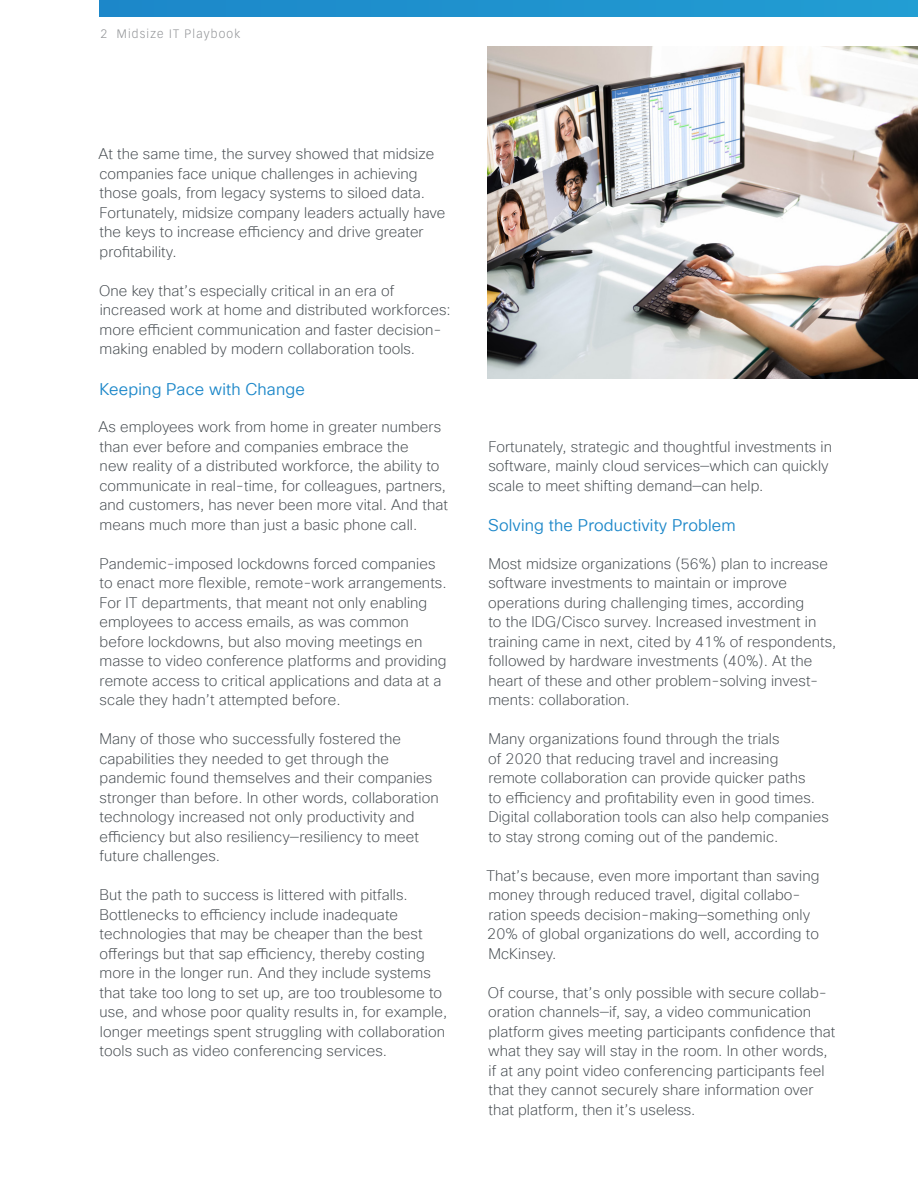
<style>
.page{position:relative;width:918px;height:1188px;background:#fff}
.page>*{position:absolute;margin:0;border:0;box-sizing:border-box;transform-origin:0 0}
.sub{font:16.5px "Cisco Sans TT Light";letter-spacing:.01em;color:#1c87c9}
.text{font:200 15px/19.5px "Cisco Sans TT";letter-spacing:.005em;color:#43494e}
.t1{font:300 12px "Vectora LH";letter-spacing:.1em;color:#939598}
</style>
<div class="page">
<div style="left:99px;top:0;width:819px;height:16px;background:#1f92ce"></div>
<img style="left:488px;top:47px;width:430px;height:331px">
<p class="t1" style="left:101px;top:26px;width:141px">2 Midsize IT Playbook</p>
<p class="text" style="left:99px;top:145px;width:348px">At the same time, the survey showed that midsize companies face unique challenges in achieving those goals, from legacy systems to siloed data.<br>Fortunately, midsize company leaders actually have the keys to increase efficiency and drive greater profitability.</p>
<p class="text" style="left:99px;top:281px;width:353px">One key that’s especially critical in an era of increased work at home and distributed workforces: more efficient communication and faster decision&shy;making enabled by modern collaboration tools.</p>
<p class="sub" style="left:99px;top:378px;width:207px">Keeping Pace with Change</p>
<p class="text" style="left:99px;top:418px;width:351px">As employees work from home in greater numbers than ever before and companies embrace the<br>new reality of a distributed workforce, the ability to communicate in real-time, for colleagues, partners, and customers, has never been more vital. And that means much more than just a basic phone call.</p>
<p class="text" style="left:99px;top:554px;width:349px">Pandemic-imposed lockdowns forced companies to enact more flexible, remote-work arrangements.<br>For IT departments, that meant not only enabling employees to access emails, as was common before lockdowns, but also moving meetings en masse to video conference platforms and providing remote access to critical applications and data at a scale they hadn’t attempted before.</p>
<p class="text" style="left:99px;top:730px;width:341px">Many of those who successfully fostered the capabilities they needed to get through the pandemic found themselves and their companies stronger than before. In other words, collaboration technology increased not only productivity and efficiency but also resiliency—resiliency to meet future challenges.</p>
<p class="text" style="left:99px;top:886px;width:349px">But the path to success is littered with pitfalls.<br>Bottlenecks to efficiency include inadequate technologies that may be cheaper than the best offerings but that sap efficiency, thereby costing more in the longer run. And they include systems that take too long to set up, are too troublesome to use, and whose poor quality results in, for example, longer meetings spent struggling with collaboration tools such as video conferencing services.</p>
<p class="text" style="left:488px;top:437px;width:345px">Fortunately, strategic and thoughtful investments in software, mainly cloud services—which can quickly scale to meet shifting demand—can help.</p>
<p class="sub" style="left:488px;top:515px;width:249px">Solving the Productivity Problem</p>
<p class="text" style="left:488px;top:554px;width:349px">Most midsize organizations (56%) plan to increase software investments to maintain or improve operations during challenging times, according<br>to the IDG/Cisco survey. Increased investment in training came in next, cited by 41% of respondents, followed by hardware investments (40%). At the heart of these and other problem-solving invest&shy;ments: collaboration.</p>
<p class="text" style="left:488px;top:730px;width:342px">Many organizations found through the trials<br>of 2020 that reducing travel and increasing remote collaboration can provide quicker paths<br>to efficiency and profitability even in good times.<br>Digital collaboration tools can also help companies to stay strong coming out of the pandemic.</p>
<p class="text" style="left:486px;top:866px;width:334px">That’s because, even more important than saving money through reduced travel, digital collabo&shy;ration speeds decision-making—something only 20% of global organizations do well, according to McKinsey.</p>
<p class="text" style="left:488px;top:983px;width:349px">Of course, that’s only possible with secure collab&shy;oration channels—if, say, a video communication platform gives meeting participants confidence that what they say will stay in the room. In other words, if at any point video conferencing participants feel that they cannot securely share information over that platform, then it’s useless.</p>
</div>
